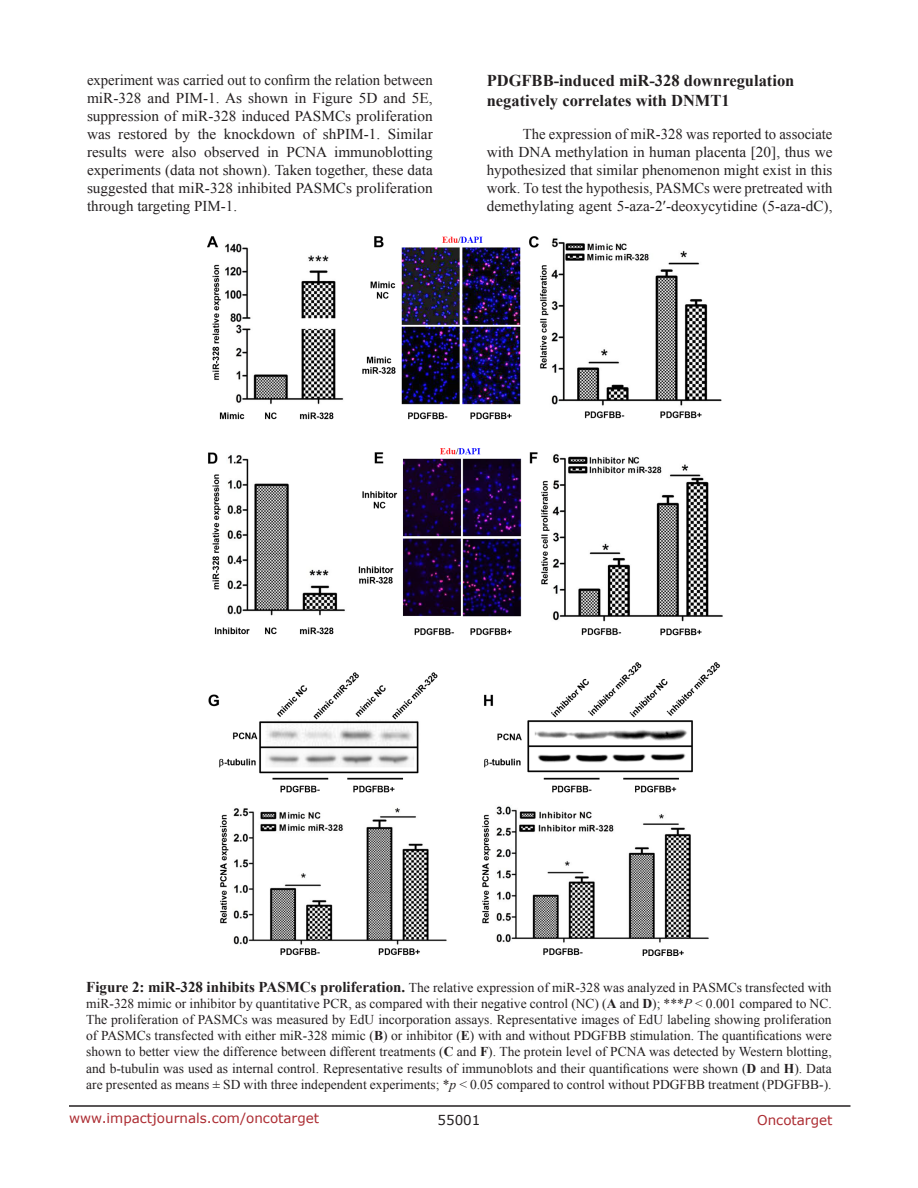
<style>
.page{position:relative;width:918px;height:1188px;background:#fff}
.page>*{position:absolute;margin:0;border:0;box-sizing:border-box;transform-origin:0 0}
.t1{font:700 16.5px/19.8px "Times New Roman";color:#231f20}
.t2{font:15px/18px "Times New Roman";color:#231f20;text-align:justify}
.t3{font:13.5px/16.2px "Times New Roman";color:#231f20;text-align:justify}
.t4{font:13.5px "Verdana";color:#ac2b31}
.t5{font:13.5px "Verdana";color:#231f20}
.s1{font-weight:700;font-size:15px}
.s2{font-weight:700}
.s3{font-style:italic}
</style>
<div class="page">
<hr style="left:69px;top:1105px;width:781px;height:2px;background:#231f20">
<img style="left:207px;top:236px;width:516px;height:720px">
<p class="t2" style="left:87px;top:71px;width:347px">experiment was carried out to confirm the relation between miR-328 and PIM-1. As shown in Figure 5D and 5E, suppression of miR-328 induced PASMCs proliferation was restored by the knockdown of shPIM-1. Similar results were also observed in PCNA immunoblotting experiments (data not shown). Taken together, these data suggested that miR-328 inhibited PASMCs proliferation through targeting PIM-1.</p>
<p class="t1" style="left:487px;top:70px;width:309px">PDGFBB-induced miR-328 downregulation negatively correlates with DNMT1</p>
<p class="t2" style="left:487px;top:125px;width:347px;text-indent:36px">The expression of miR-328 was reported to associate with DNA methylation in human placenta [20], thus we hypothesized that similar phenomenon might exist in this work. To test the hypothesis, PASMCs were pretreated with demethylating agent 5-aza-2ʹ-deoxycytidine (5-aza-dC),</p>
<p class="t3" style="left:86px;top:979px;width:747px"><span class="s1">Figure 2: miR-328 inhibits PASMCs proliferation.</span> The relative expression of miR-328 was analyzed in PASMCs transfected with miR-328 mimic or inhibitor by quantitative PCR, as compared with their negative control (NC) (<span class="s2">A</span> and <span class="s2">D</span>); ***<span class="s3">P</span> &lt; 0.001 compared to NC.<br>The proliferation of PASMCs was measured by EdU incorporation assays. Representative images of EdU labeling showing proliferation of PASMCs transfected with either miR-328 mimic (<span class="s2">B</span>) or inhibitor (<span class="s2">E</span>) with and without PDGFBB stimulation. The quantifications were shown to better view the difference between different treatments (<span class="s2">C</span> and <span class="s2">F</span>). The protein level of PCNA was detected by Western blotting, and b-tubulin was used as internal control. Representative results of immunoblots and their quantifications were shown (<span class="s2">D</span> and <span class="s2">H</span>). Data are presented as means ± SD with three independent experiments; *<span class="s3">p</span> &lt; 0.05 compared to control without PDGFBB treatment (PDGFBB-).</p>
<p class="t4" style="left:69px;top:1109px;width:252px">www.impactjournals.com/oncotarget</p>
<p class="t5" style="left:438px;top:1111px;width:44px">55001</p>
<p class="t4" style="left:757px;top:1111px;width:77px">Oncotarget</p>
</div>
